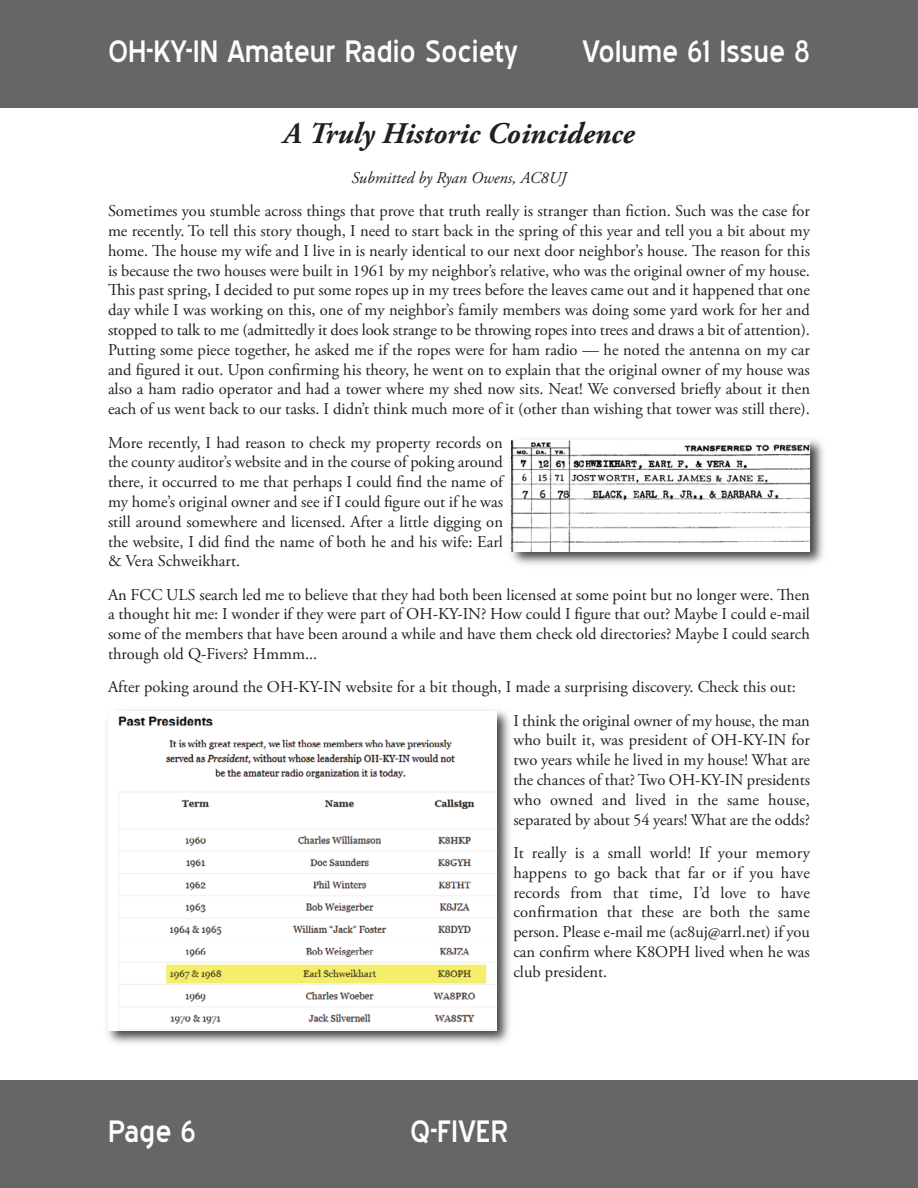
<style>
.page{position:relative;width:918px;height:1188px;background:#fff}
.page>*{position:absolute;margin:0;border:0;box-sizing:border-box;transform-origin:0 0}
.t1{font:30px "Blue Highway";color:#fff}
.t2{font:italic 700 30px "Adobe Garamond Pro";color:#231f20}
.t3{font:16.5px/19.8px "Adobe Garamond Pro";color:#231f20;text-align:justify}
.t4{font:italic 16.5px "Adobe Garamond Pro";color:#231f20}
</style>
<div class="page">
<div style="left:0;top:0;width:918px;height:108px;background:#666"></div>
<div style="left:0;top:1080px;width:918px;height:108px;background:#666"></div>
<img style="left:511px;top:439px;width:313px;height:126px">
<img style="left:512px;top:440px;width:298px;height:111px">
<img style="left:107px;top:710px;width:403px;height:334px">
<img style="left:108px;top:712px;width:389px;height:319px">
<p class="t1" style="left:108px;top:33px;width:411px">OH-KY-IN Amateur Radio Society</p>
<p class="t1" style="left:582px;top:33px;width:229px">Volume 61 Issue 8</p>
<p class="t2" style="left:284px;top:122px;width:352px">A Truly Historic Coincidence</p>
<p class="t4" style="left:351px;top:171px;width:217px">Submitted by Ryan Owens, AC8UJ</p>
<p class="t3" style="left:108px;top:203px;width:704px">Sometimes you stumble across things that prove that truth really is stranger than fiction. Such was the case for me recently. To tell this story though, I need to start back in the spring of this year and tell you a bit about my home. The house my wife and I live in is nearly identical to our next door neighbor’s house. The reason for this is because the two houses were built in 1961 by my neighbor’s relative, who was the original owner of my house.<br>This past spring, I decided to put some ropes up in my trees before the leaves came out and it happened that one day while I was working on this, one of my neighbor’s family members was doing some yard work for her and stopped to talk to me (admittedly it does look strange to be throwing ropes into trees and draws a bit of attention).<br>Putting some piece together, he asked me if the ropes were for ham radio — he noted the antenna on my car and figured it out. Upon confirming his theory, he went on to explain that the original owner of my house was also a ham radio operator and had a tower where my shed now sits. Neat! We conversed briefly about it then each of us went back to our tasks. I didn’t think much more of it (other than wishing that tower was still there).</p>
<p class="t3" style="left:108px;top:434px;width:397px">More recently, I had reason to check my property records on the county auditor’s website and in the course of poking around there, it occurred to me that perhaps I could find the name of my home’s original owner and see if I could figure out if he was still around somewhere and licensed. After a little digging on the website, I did find the name of both he and his wife: Earl &amp; Vera Schweikhart.</p>
<p class="t3" style="left:108px;top:586px;width:704px">An FCC ULS search led me to believe that they had both been licensed at some point but no longer were. Then a thought hit me: I wonder if they were part of OH-KY-IN? How could I figure that out? Maybe I could e-mail some of the members that have been around a while and have them check old directories? Maybe I could search through old Q-Fivers? Hmmm...</p>
<p class="t3" style="left:108px;top:679px;width:689px">After poking around the OH-KY-IN website for a bit though, I made a surprising discovery. Check this out:</p>
<p class="t3" style="left:513px;top:712px;width:298px">I think the original owner of my house, the man who built it, was president of OH-KY-IN for two years while he lived in my house! What are the chances of that? Two OH-KY-IN presidents who owned and lived in the same house, separated by about 54 years! What are the odds?</p>
<p class="t3" style="left:513px;top:844px;width:298px">It really is a small world! If your memory happens to go back that far or if you have records from that time, I’d love to have confirmation that these are both the same person. Please e-mail me (ac8uj@arrl.net) if you can confirm where K8OPH lived when he was club president.</p>
<p class="t1" style="left:108px;top:1113px;width:89px">Page 6</p>
<p class="t1" style="left:410px;top:1113px;width:99px">Q-FIVER</p>
</div>
